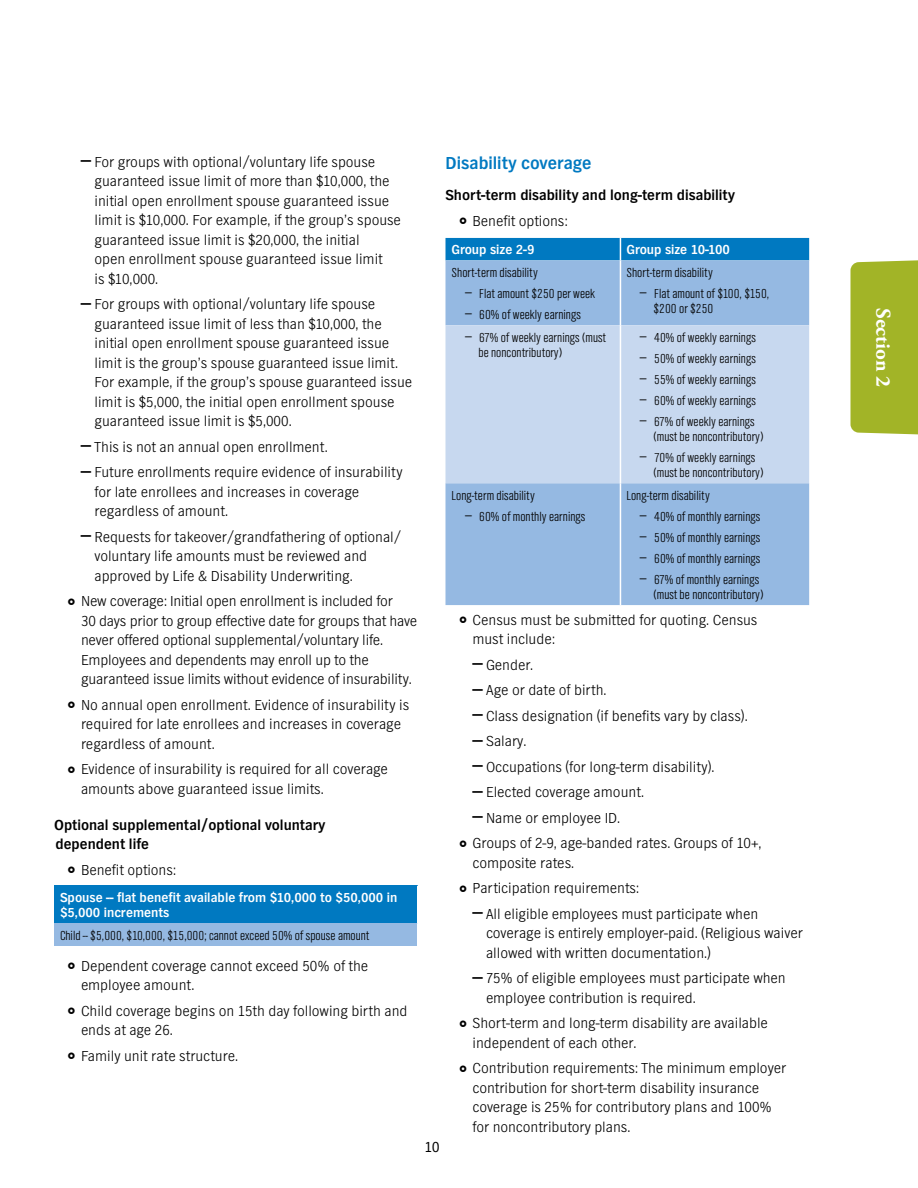
<style>
.page{position:relative;width:918px;height:1188px;background:#fff}
.page>*{position:absolute;margin:0;border:0;box-sizing:border-box;transform-origin:0 0}
.t1{font:700 21px "Adobe Garamond Pro";color:#fff}
.t2{font:700 18px "TV Nord EF";color:#0079c1}
.t3{font:300 15px/19.5px "TV Nord EF";color:#000}
.t4{font:700 15px/19.5px "TV Nord EF";color:#000}
.t5{font:15px "TV Nord EF";color:#000}
.t6{font:300 13.5px/15px "TV Nord Cond EF";color:#000}
.t7{font:700 13.5px/15px "TV Nord EF";color:#fff}
.s1{font-weight:700}
.s2{font-size:15px}
</style>
<div class="page">
<div style="left:54px;top:886px;width:364px;height:37px;background:#0079c1"></div>
<div style="left:54px;top:923px;width:364px;height:23px;background:#95b9e2"></div>
<hr style="left:417px;top:886px;width:1px;height:37px;background:#fff">
<svg style="left:417px;top:923px;width:1px;height:23px"></svg>
<div style="left:446px;top:260px;width:363px;height:345px;background:#95b9e2"></div>
<div style="left:446px;top:325px;width:363px;height:158px;background:#c7d8ef"></div>
<div style="left:446px;top:238px;width:363px;height:22px;background:#0079c1"></div>
<hr style="left:620px;top:260px;width:1px;height:65px;background:#fff">
<hr style="left:620px;top:325px;width:1px;height:158px;background:#fff">
<hr style="left:620px;top:483px;width:1px;height:122px;background:#fff">
<div style="left:850px;top:260px;width:68px;height:175px;background:#a2b427"></div>
<p class="t3" style="left:94px;top:152px;width:308px;text-indent:-14px"><span class="s1">—</span> For groups with optional/voluntary life spouse guaranteed issue limit of more than $10,000, the initial open enrollment spouse guaranteed issue limit is $10,000. For example, if the group’s spouse guaranteed issue limit is $20,000, the initial<br>open enrollment spouse guaranteed issue limit<br>is $10,000.</p>
<p class="t3" style="left:94px;top:295px;width:319px;text-indent:-14px"><span class="s1">—</span> For groups with optional/voluntary life spouse guaranteed issue limit of less than $10,000, the initial open enrollment spouse guaranteed issue limit is the group’s spouse guaranteed issue limit.<br>For example, if the group’s spouse guaranteed issue limit is $5,000, the initial open enrollment spouse guaranteed issue limit is $5,000.</p>
<p class="t3" style="left:81px;top:437px;width:248px"><span class="s1">—</span> This is not an annual open enrollment.</p>
<p class="t3" style="left:94px;top:463px;width:310px;text-indent:-14px"><span class="s1">—</span> Future enrollments require evidence of insurability for late enrollees and increases in coverage regardless of amount.</p>
<p class="t3" style="left:94px;top:527px;width:308px;text-indent:-14px"><span class="s1">—</span> Requests for takeover/grandfathering of optional/ voluntary life amounts must be reviewed and approved by Life &amp; Disability Underwriting.</p>
<p class="t3" style="left:81px;top:592px;width:338px">New coverage: Initial open enrollment is included for<br>30 days prior to group effective date for groups that have never offered optional supplemental/voluntary life.<br>Employees and dependents may enroll up to the guaranteed issue limits without evidence of insurability.</p>
<p class="t3" style="left:81px;top:695px;width:330px">No annual open enrollment. Evidence of insurability is required for late enrollees and increases in coverage regardless of amount.</p>
<p class="t3" style="left:81px;top:760px;width:308px">Evidence of insurability is required for all coverage amounts above guaranteed issue limits.</p>
<p class="t4" style="left:54px;top:815px;width:273px">Optional supplemental/optional voluntary dependent life</p>
<p class="t3" style="left:81px;top:860px;width:96px">Benefit options:</p>
<p class="t7" style="left:60px;top:890px;width:339px">Spouse -- flat benefit available from $10,000 to $50,000 in $5,000 increments</p>
<p class="t6" style="left:60px;top:928px;width:311px">Child -- $5,000, $10,000, $15,000; cannot exceed 50% of spouse amount</p>
<p class="t3" style="left:81px;top:956px;width:289px">Dependent coverage cannot exceed 50% of the employee amount.</p>
<p class="t3" style="left:81px;top:1001px;width:328px">Child coverage begins on 15th day following birth and ends at age 26.</p>
<p class="t3" style="left:81px;top:1046px;width:159px">Family unit rate structure.</p>
<p class="t2" style="left:446px;top:153px;width:148px">Disability coverage</p>
<p class="t4" style="left:446px;top:186px;width:291px">Short-term disability and long-term disability</p>
<p class="t3" style="left:472px;top:211px;width:96px">Benefit options:</p>
<p class="t7" style="left:452px;top:242px;width:85px">Group size 2-9</p>
<p class="t7" style="left:626px;top:242px;width:105px">Group size 10-100</p>
<p class="t6" style="left:452px;top:265px;width:88px">Short-term disability</p>
<p class="t6" style="left:465px;top:286px;width:132px"><span class="s2">—</span> Flat amount $250 per week</p>
<p class="t6" style="left:465px;top:307px;width:117px"><span class="s2">—</span> 60% of weekly earnings</p>
<p class="t6" style="left:626px;top:265px;width:88px">Short-term disability</p>
<p class="t6" style="left:653px;top:286px;width:117px;text-indent:-13px"><span class="s2">—</span> Flat amount of $100, $150, $200 or $250</p>
<p class="t6" style="left:478px;top:330px;width:129px;text-indent:-13px"><span class="s2">—</span> 67% of weekly earnings (must be noncontributory)</p>
<p class="t6" style="left:640px;top:330px;width:117px"><span class="s2">—</span> 40% of weekly earnings</p>
<p class="t6" style="left:640px;top:351px;width:117px"><span class="s2">—</span> 50% of weekly earnings</p>
<p class="t6" style="left:640px;top:372px;width:117px"><span class="s2">—</span> 55% of weekly earnings</p>
<p class="t6" style="left:640px;top:393px;width:117px"><span class="s2">—</span> 60% of weekly earnings</p>
<p class="t6" style="left:653px;top:414px;width:111px;text-indent:-13px"><span class="s2">—</span> 67% of weekly earnings (must be noncontributory)</p>
<p class="t6" style="left:653px;top:450px;width:111px;text-indent:-13px"><span class="s2">—</span> 70% of weekly earnings (must be noncontributory)</p>
<p class="t5" style="left:424px;top:1139px;width:17px">10</p>
<p class="t6" style="left:626px;top:488px;width:85px">Long-term disability</p>
<p class="t6" style="left:640px;top:509px;width:122px"><span class="s2">—</span> 40% of monthly earnings</p>
<p class="t6" style="left:640px;top:530px;width:122px"><span class="s2">—</span> 50% of monthly earnings</p>
<p class="t6" style="left:640px;top:551px;width:122px"><span class="s2">—</span> 60% of monthly earnings</p>
<p class="t6" style="left:653px;top:572px;width:111px;text-indent:-13px"><span class="s2">—</span> 67% of monthly earnings (must be noncontributory)</p>
<p class="t3" style="left:472px;top:610px;width:286px">Census must be submitted for quoting. Census must include:</p>
<p class="t3" style="left:472px;top:655px;width:62px"><span class="s1">—</span> Gender.</p>
<p class="t3" style="left:472px;top:680px;width:136px"><span class="s1">—</span> Age or date of birth.</p>
<p class="t3" style="left:472px;top:706px;width:277px"><span class="s1">—</span> Class designation (if benefits vary by class).</p>
<p class="t3" style="left:472px;top:731px;width:55px"><span class="s1">—</span> Salary.</p>
<p class="t3" style="left:472px;top:757px;width:244px"><span class="s1">—</span> Occupations (for long-term disability).</p>
<p class="t3" style="left:472px;top:782px;width:173px"><span class="s1">—</span> Elected coverage amount.</p>
<p class="t3" style="left:472px;top:805px;width:291px;line-height:25.5px"><span class="s1">—</span> Name or employee ID.<br>Groups of 2-9, age-banded rates. Groups of 10+,</p>
<p class="t3" style="left:472px;top:850px;width:168px;line-height:25.5px">composite rates.<br>Participation requirements:</p>
<p class="t3" style="left:486px;top:904px;width:318px;text-indent:-14px"><span class="s1">—</span> All eligible employees must participate when coverage is entirely employer-paid. (Religious waiver allowed with written documentation.)</p>
<p class="t3" style="left:486px;top:968px;width:301px;text-indent:-14px"><span class="s1">—</span> 75% of eligible employees must participate when employee contribution is required.</p>
<p class="t3" style="left:472px;top:1013px;width:297px">Short-term and long-term disability are available independent of each other.</p>
<p class="t3" style="left:472px;top:1058px;width:315px">Contribution requirements: The minimum employer contribution for short-term disability insurance coverage is 25% for contributory plans and 100% for noncontributory plans.</p>
<p class="t6" style="left:451px;top:488px;width:85px">Long-term disability</p>
<p class="t6" style="left:465px;top:509px;width:122px"><span class="s2">—</span> 60% of monthly earnings</p>
<h1 class="t1" style="left:896px;top:308px;width:81px;rotate:90deg">Section 2</h1>
</div>
